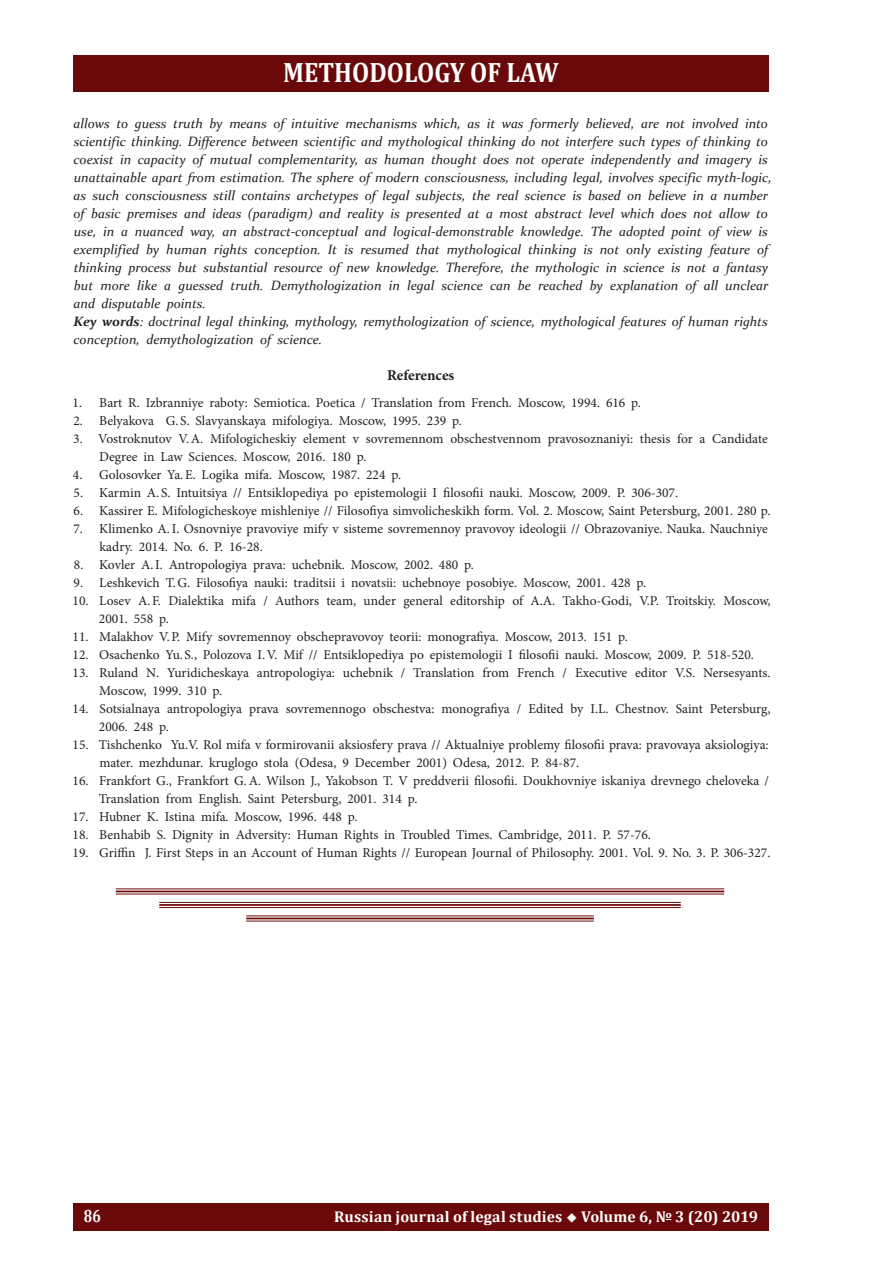
<style>
.page{position:relative;width:896px;height:1266px;background:#fff}
.page>*{position:absolute;margin:0;border:0;box-sizing:border-box;transform-origin:0 0}
.t1{font:700 28.2px "Cambria";color:#fff;scale:.88 1}
.t2{font:700 17.85px "Cambria";color:#fff;scale:.8 1}
.t3{font:700 15.6px "Cambria";letter-spacing:.01em;color:#fff}
.t4{font:700 15px "Minion Pro";letter-spacing:-.005em;color:#231f20}
.t5{font:13.5px/18px "Minion Pro";color:#231f20}
.t6{font:italic 13.5px/18px "Constantia";color:#231f20}
.s1{font-weight:700}
</style>
<div class="page">
<div style="left:73px;top:1203px;width:695px;height:27px;background:#6a090a"></div>
<div style="left:73px;top:55px;width:695px;height:36px;background:#6a090a"></div>
<hr style="left:116px;top:893px;width:608px;height:1px;background:#6a090a">
<hr style="left:116px;top:890px;width:608px;height:2px;background:#6a090a">
<hr style="left:116px;top:888px;width:608px;height:1px;background:#6a090a">
<hr style="left:159px;top:907px;width:521px;height:1px;background:#6a090a">
<hr style="left:159px;top:904px;width:521px;height:1px;background:#6a090a">
<hr style="left:159px;top:901px;width:521px;height:1px;background:#6a090a">
<hr style="left:246px;top:920px;width:347px;height:1px;background:#6a090a">
<hr style="left:246px;top:917px;width:347px;height:2px;background:#6a090a">
<hr style="left:246px;top:915px;width:347px;height:1px;background:#6a090a">
<h1 class="t1" style="left:283px;top:52px;width:314px">METHODOLOGY OF LAW</h1>
<p class="t6" style="left:73px;top:114px;width:700px">allows to guess truth by means of intuitive mechanisms which, as it was formerly believed, are not involved into scientific thinking. Difference between scientific and mythological thinking do not interfere such types of thinking to coexist in capacity of mutual complementarity, as human thought does not operate independently and imagery is unattainable apart from estimation. The sphere of modern consciousness, including legal, involves specific myth-logic, as such consciousness still contains archetypes of legal subjects, the real science is based on believe in a number of basic premises and ideas (paradigm) and reality is presented at a most abstract level which does not allow to use, in a nuanced way, an abstract-conceptual and logical-demonstrable knowledge. The adopted point of view is exemplified by human rights conception. It is resumed that mythological thinking is not only existing feature of thinking process but substantial resource of new knowledge. Therefore, the mythologic in science is not a fantasy but more like a guessed truth. Demythologization in legal science can be reached by explanation of all unclear and disputable points.<br><span class="s1">Key words</span>: doctrinal legal thinking, mythology, remythologization of science, mythological features of human rights conception, demythologization of science.</p>
<p class="t4" style="left:387px;top:364px;width:69px">References</p>
<p class="t5" style="left:73px;top:394px;width:570px">1. Bart R. Izbranniye raboty: Semiotica. Poetica / Translation from French. Moscow, 1994. 616 p.</p>
<p class="t5" style="left:73px;top:412px;width:390px">2. Belyakova G. S. Slavyanskaya mifologiya. Moscow, 1995. 239 p.</p>
<p class="t5" style="left:99px;top:430px;width:670px;text-indent:-26px">3. Vostroknutov V.A. Mifologicheskiy element v sovremennom obschestvennom pravosoznaniyi: thesis for a Candidate<br>Degree in Law Sciences. Мoscow, 2016. 180 p.</p>
<p class="t5" style="left:73px;top:466px;width:330px">4. Golosovker Ya.E. Logika mifa. Moscow, 1987. 224 p.</p>
<p class="t5" style="left:74px;top:484px;width:606px">5. Karmin A. S. Intuitsiya // Entsiklopediya po epistemologii I filosofii nauki. Moscow, 2009. P. 306-307.</p>
<p class="t5" style="left:73px;top:502px;width:698px">6. Kassirer E. Mifologicheskoye mishleniye // Filosofiya simvolicheskikh form. Vol. 2. Moscow, Saint Petersburg, 2001. 280 p.</p>
<p class="t5" style="left:100px;top:520px;width:669px;text-indent:-26px">7. Klimenko A.I. Osnovniye pravoviye mify v sisteme sovremennoy pravovoy ideologii // Obrazovaniye. Nauka. Nauchniye kadry. 2014. No. 6. P. 16-28.</p>
<p class="t5" style="left:74px;top:556px;width:401px">8. Kovler A.I. Antropologiya prava: uchebnik. Moscow, 2002. 480 p.</p>
<p class="t5" style="left:73px;top:574px;width:574px">9. Leshkevich T.G. Filosofiya nauki: traditsii i novatsii: uchebnoye posobiye. Moscow, 2001. 428 p.</p>
<p class="t5" style="left:99px;top:592px;width:673px;text-indent:-26px">10. Losev A.F. Dialektika mifa / Authors team, under general editorship of A.A. Takho-Godi, V.P. Troitskiy. Moscow,<br>2001. 558 p.</p>
<p class="t5" style="left:73px;top:628px;width:556px">11. Malakhov V.P. Mify sovremennoy obschepravovoy teorii: monografiya. Moscow, 2013. 151 p.</p>
<p class="t5" style="left:73px;top:645px;width:682px">12. Osachenko Yu. S., Polozova I.V. Mif // Entsiklopediya po epistemologii I filosofii nauki. Moscow, 2009. P. 518-520.</p>
<p class="t5" style="left:99px;top:663px;width:672px;text-indent:-27px">13. Ruland N. Yuridicheskaya antropologiya: uchebnik / Translation from French / Executive editor V.S. Nersesyants.<br>Moscow, 1999. 310 p.</p>
<p class="t5" style="left:99px;top:699px;width:673px;text-indent:-26px">14. Sotsialnaya antropologiya prava sovremennogo obschestva: monografiya / Edited by I.L. Chestnov. Saint Petersburg,<br>2006. 248 p.</p>
<p class="t5" style="left:99px;top:735px;width:670px;text-indent:-27px">15. Tishchenko Yu.V. Rol mifa v formirovanii aksiosfery prava // Aktualniye problemy filosofii prava: pravovaya aksiologiya: mater. mezhdunar. kruglogo stola (Odesa, 9 December 2001) Odesa, 2012. P. 84-87.</p>
<p class="t5" style="left:99px;top:771px;width:671px;text-indent:-26px">16. Frankfort G., Frankfort G.A. Wilson J., Yakobson T. V preddverii filosofii. Doukhovniye iskaniya drevnego cheloveka /<br>Translation from English. Saint Petersburg, 2001. 314 p.</p>
<p class="t5" style="left:73px;top:807px;width:286px">17. Hubner K. Istina mifa. Moscow, 1996. 448 p.</p>
<p class="t5" style="left:73px;top:825px;width:580px">18. Benhabib S. Dignity in Adversity: Human Rights in Troubled Times. Cambridge, 2011. P. 57-76.</p>
<p class="t5" style="left:73px;top:843px;width:699px">19. Griffin J. First Steps in an Account of Human Rights // European Journal of Philosophy. 2001. Vol. 9. No. 3. P. 306-327.</p>
<h2 class="t2" style="left:84px;top:1203px;width:23px">86</h2>
<p class="t3" style="left:334px;top:1205px;width:425px">Russian journal of legal studies ◆ Volume 6, № 3 (20) 2019</p>
</div>
